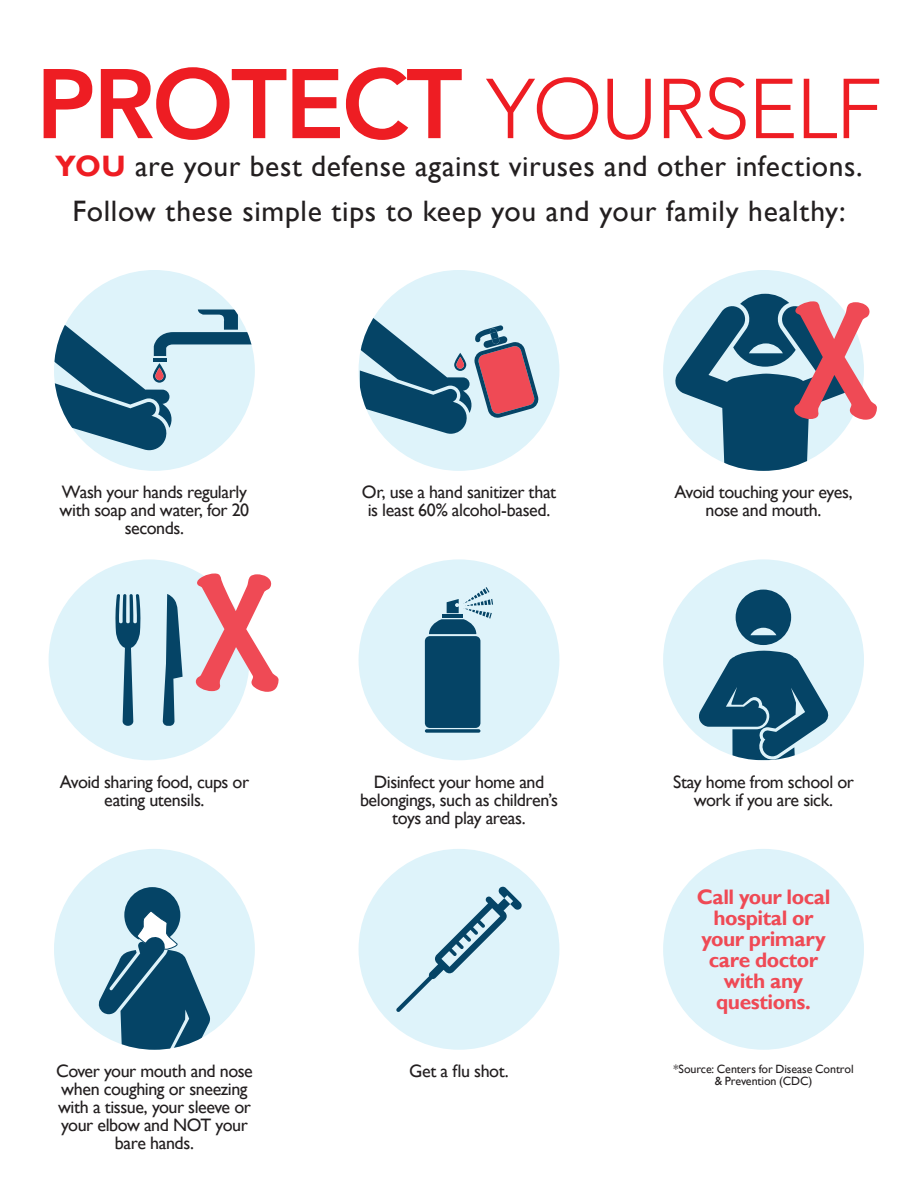
<style>
.page{position:relative;width:918px;height:1188px;background:#fff}
.page>*{position:absolute;margin:0;border:0;box-sizing:border-box;transform-origin:0 0}
.t1{font:100 138px "Marker Felt";color:#ef4a55}
.t2{font:300 83.85px "Avenir";letter-spacing:-.025em;color:#ee1d23}
.t3{font:29.55px/45px "Gill Sans";letter-spacing:.02em;color:#231f20;text-align:center}
.t4{font:700 21px/21px "Gill Sans";letter-spacing:-.025em;color:#ef4a55;text-align:center}
.t5{font:18px/18px "Gill Sans";letter-spacing:-.025em;color:#231f20;text-align:center}
.t6{font:12px/12px "Gill Sans";letter-spacing:-.01em;color:#231f20;text-align:center}
.s1{font-weight:800;font-size:97.65px}
.s2{font-weight:700;color:#ee1d23}
</style>
<div class="page">
<div style="left:54px;top:270px;width:201px;height:201px;background:#def3fa;border-radius:50%"></div>
<svg style="left:54px;top:309px;width:201px;height:141px"></svg>
<svg style="left:155px;top:367px;width:9px;height:13px"></svg>
<div style="left:54px;top:849px;width:201px;height:201px;background:#def3fa;border-radius:50%"></div>
<svg style="left:98px;top:887px;width:112px;height:163px"></svg>
<div style="left:359px;top:559px;width:200px;height:201px;background:#def3fa;border-radius:50%"></div>
<div style="left:359px;top:849px;width:200px;height:201px;background:#def3fa;border-radius:50%"></div>
<svg style="left:396px;top:886px;width:126px;height:126px"></svg>
<div style="left:663px;top:559px;width:201px;height:201px;background:#def3fa;border-radius:50%"></div>
<svg style="left:698px;top:590px;width:131px;height:170px"></svg>
<div style="left:663px;top:849px;width:201px;height:201px;background:#def3fa;border-radius:50%"></div>
<div style="left:359px;top:270px;width:200px;height:201px;background:#def3fa;border-radius:50%"></div>
<svg style="left:360px;top:309px;width:179px;height:125px"></svg>
<svg style="left:456px;top:357px;width:8px;height:12px"></svg>
<div style="left:663px;top:270px;width:201px;height:201px;background:#def3fa;border-radius:50%"></div>
<svg style="left:675px;top:294px;width:177px;height:177px"></svg>
<div style="left:49px;top:559px;width:200px;height:201px;background:#def3fa;border-radius:50%"></div>
<svg style="left:115px;top:594px;width:26px;height:132px"></svg>
<svg style="left:163px;top:594px;width:20px;height:132px"></svg>
<svg style="left:425px;top:729px;width:55px;height:4px"></svg>
<svg style="left:425px;top:587px;width:68px;height:141px"></svg>
<h2 class="t2" style="left:36px;top:60px;width:848px"><span class="s1">PROTECT</span> YOURSELF</h2>
<h3 class="t3" style="left:55px;top:144px;width:809px"><span class="s2">YOU</span> are your best defense against viruses and other infections.<br>Follow these simple tips to keep you and your family healthy:</h3>
<p class="t5" style="left:60px;top:484px;width:191px">Wash your hands regularly with soap and water, for 20 seconds.</p>
<h1 class="t1" style="left:195px;top:525px;width:86px">X</h1>
<p class="t5" style="left:60px;top:773px;width:191px">Avoid sharing food, cups or eating utensils.</p>
<p class="t5" style="left:362px;top:484px;width:196px">Or, use a hand sanitizer that is least 60% alcohol-based.</p>
<p class="t5" style="left:360px;top:773px;width:200px">Disinfect your home and belongings, such as children’s toys and play areas.</p>
<p class="t5" style="left:56px;top:1062px;width:198px">Cover your mouth and nose when coughing or sneezing with a tissue, your sleeve or your elbow and NOT your bare hands.</p>
<p class="t5" style="left:409px;top:1062px;width:101px">Get a flu shot.</p>
<h1 class="t1" style="left:794px;top:253px;width:86px">X</h1>
<p class="t5" style="left:674px;top:484px;width:180px">Avoid touching your eyes, nose and mouth.</p>
<p class="t5" style="left:673px;top:773px;width:182px">Stay home from school or work if you are sick.</p>
<p class="t4" style="left:697px;top:887px;width:135px">Call your local hospital or your primary care doctor with any questions.</p>
<p class="t6" style="left:673px;top:1063px;width:182px">*Source: Centers for Disease Control &amp; Prevention (CDC)</p>
</div>
